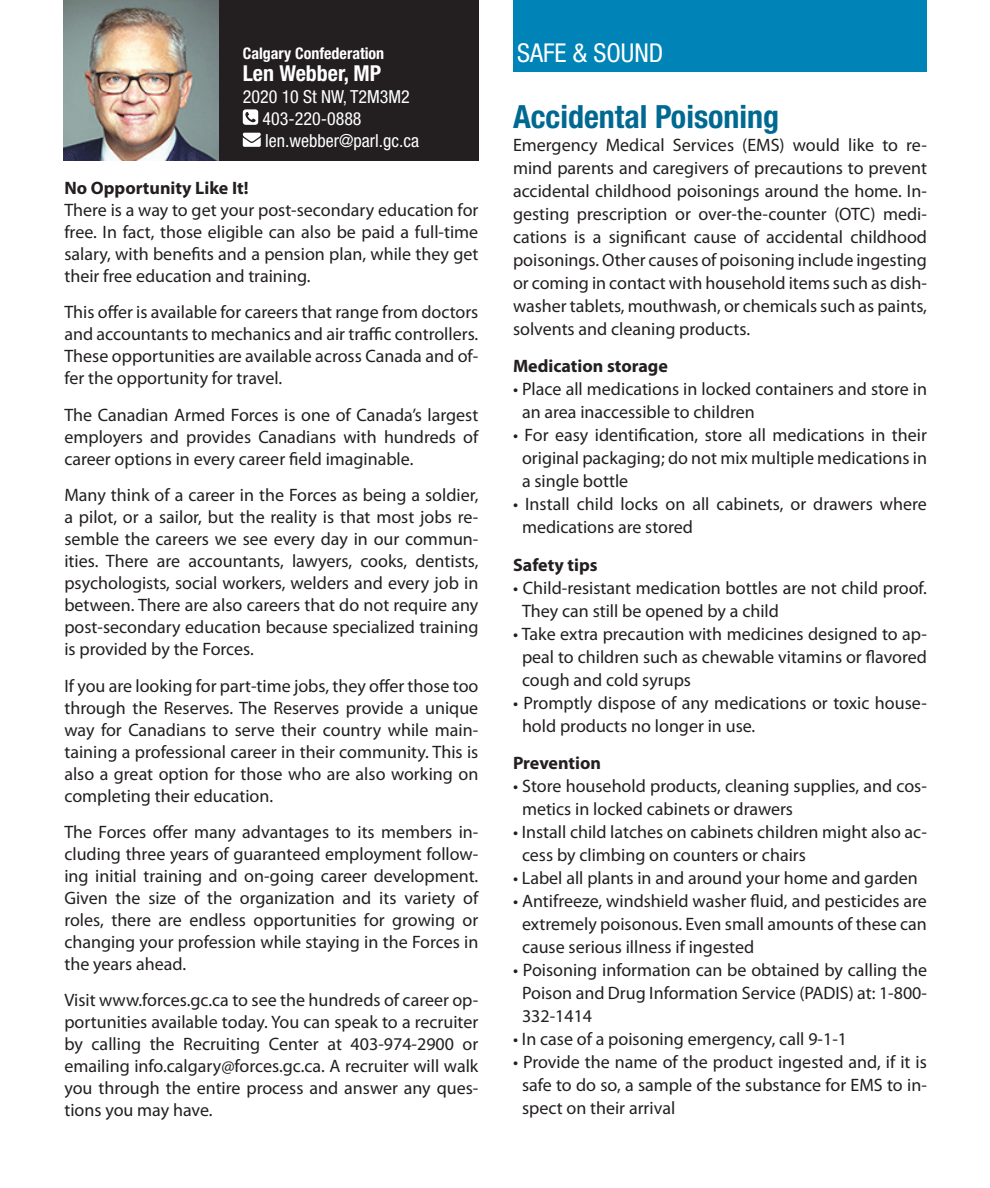
<style>
.page{position:relative;width:990px;height:1188px;background:#fff}
.page>*{position:absolute;margin:0;border:0;box-sizing:border-box;transform-origin:0 0}
.In_Around_title{font:700 condensed 32px "Helvetica Neue LT Std";color:#006991}
.t1{font:condensed 26px "Helvetica Neue LT Std";color:#fff}
.Body_text{font:700 condensed 22px "Helvetica Neue LT Std";color:#fff}
.Body_text-2{font:18px/22px "Myriad Pro";color:#231f20;text-align:justify}
.Body_text-3{font:condensed 18px "Helvetica Neue LT Std";color:#fff}
.Subhead{font:700 18px "Myriad Pro";color:#231f20}
.Library_subhead{font:700 18px "Myriad Pro";color:#231f20}
.Body_text-4{font:700 condensed 16px "Helvetica Neue LT Std";color:#fff}
</style>
<div class="page">
<div style="left:63px;top:0;width:415px;height:160px;background:#231f20"></div>
<svg style="left:243px;top:109px;width:15px;height:16px"></svg>
<svg style="left:243px;top:133px;width:18px;height:14px"></svg>
<img style="left:63px;top:0;width:155px;height:160px">
<div style="left:513px;top:0;width:414px;height:71px;background:#0083b6"></div>
<p class="Body_text-4" style="left:243px;top:43px;width:143px">Calgary Confederation</p>
<p class="Body_text" style="left:243px;top:60px;width:140px">Len Webber, MP</p>
<p class="Body_text-3" style="left:243px;top:86px;width:169px">2020 10 St NW, T2M3M2</p>
<p class="Body_text-3" style="left:263px;top:108px;width:101px">403-220-0888</p>
<p class="Body_text-3" style="left:265px;top:130px;width:155px">len.webber@parl.gc.ca</p>
<p class="Subhead" style="left:64px;top:176px;width:186px">No Opportunity Like It!</p>
<p class="Body_text-2" style="left:64px;top:199px;width:416px">There is a way to get your post-secondary education for free. In fact, those eligible can also be paid a full-time salary, with benefits and a pension plan, while they get their free education and training.</p>
<p class="Body_text-2" style="left:64px;top:301px;width:416px">This offer is available for careers that range from doctors and accountants to mechanics and air traffic controllers.<br>These opportunities are available across Canada and of&shy;fer the opportunity for travel.</p>
<p class="Body_text-2" style="left:64px;top:404px;width:416px">The Canadian Armed Forces is one of Canada’s largest employers and provides Canadians with hundreds of career options in every career field imaginable.</p>
<p class="Body_text-2" style="left:64px;top:484px;width:416px">Many think of a career in the Forces as being a soldier, a pilot, or a sailor, but the reality is that most jobs re&shy;semble the careers we see every day in our commun&shy;ities. There are accountants, lawyers, cooks, dentists, psychologists, social workers, welders and every job in between. There are also careers that do not require any post-secondary education because specialized training is provided by the Forces.</p>
<p class="Body_text-2" style="left:64px;top:674px;width:416px">If you are looking for part-time jobs, they offer those too through the Reserves. The Reserves provide a unique way for Canadians to serve their country while main&shy;taining a professional career in their community. This is also a great option for those who are also working on completing their education.</p>
<p class="Body_text-2" style="left:64px;top:821px;width:416px">The Forces offer many advantages to its members in&shy;cluding three years of guaranteed employment follow&shy;ing initial training and on-going career development.<br>Given the size of the organization and its variety of roles, there are endless opportunities for growing or changing your profession while staying in the Forces in the years ahead.</p>
<p class="Body_text-2" style="left:64px;top:989px;width:416px">Visit www.forces.gc.ca to see the hundreds of career op&shy;portunities available today. You can speak to a recruiter by calling the Recruiting Center at 403-974-2900 or emailing info.calgary@forces.gc.ca. A recruiter will walk you through the entire process and answer any ques&shy;tions you may have.</p>
<p class="t1" style="left:517px;top:38px;width:148px">SAFE &amp; SOUND</p>
<p class="In_Around_title" style="left:513px;top:97px;width:268px">Accidental Poisoning</p>
<p class="Body_text-2" style="left:513px;top:133px;width:416px;line-height:23px">Emergency Medical Services (EMS) would like to re&shy;mind parents and caregivers of precautions to prevent accidental childhood poisonings around the home. In&shy;gesting prescription or over-the-counter (OTC) medi&shy;cations is a significant cause of accidental childhood poisonings. Other causes of poisoning include ingesting or coming in contact with household items such as dish&shy;washer tablets, mouthwash, or chemicals such as paints, solvents and cleaning products.</p>
<p class="Subhead" style="left:513px;top:355px;width:156px">Medication storage</p>
<p class="Body_text-2" style="left:522px;top:378px;width:407px;line-height:23px;text-indent:-9px">• Place all medications in locked containers and store in an area inaccessible to children</p>
<p class="Body_text-2" style="left:522px;top:424px;width:407px;line-height:23px;text-indent:-9px">• For easy identification, store all medications in their original packaging; do not mix multiple medications in a single bottle</p>
<p class="Body_text-2" style="left:522px;top:493px;width:406px;line-height:23px;text-indent:-9px">• Install child locks on all cabinets, or drawers where medications are stored</p>
<p class="Library_subhead" style="left:513px;top:553px;width:86px">Safety tips</p>
<p class="Body_text-2" style="left:522px;top:576px;width:407px;line-height:23px;text-indent:-9px">• Child-resistant medication bottles are not child proof.<br>They can still be opened by a child</p>
<p class="Body_text-2" style="left:522px;top:622px;width:407px;line-height:23px;text-indent:-9px">• Take extra precaution with medicines designed to ap&shy;peal to children such as chewable vitamins or flavored cough and cold syrups</p>
<p class="Body_text-2" style="left:522px;top:691px;width:407px;line-height:23px;text-indent:-9px">• Promptly dispose of any medications or toxic house&shy;hold products no longer in use.</p>
<p class="Library_subhead" style="left:513px;top:751px;width:90px">Prevention</p>
<p class="Body_text-2" style="left:522px;top:774px;width:407px;line-height:23px;text-indent:-9px">• Store household products, cleaning supplies, and cos&shy;metics in locked cabinets or drawers</p>
<p class="Body_text-2" style="left:522px;top:820px;width:407px;line-height:23px;text-indent:-9px">• Install child latches on cabinets children might also ac&shy;cess by climbing on counters or chairs</p>
<p class="Body_text-2" style="left:513px;top:867px;width:406px">• Label all plants in and around your home and garden</p>
<p class="Body_text-2" style="left:522px;top:889px;width:407px;line-height:23px;text-indent:-9px">• Antifreeze, windshield washer fluid, and pesticides are extremely poisonous. Even small amounts of these can cause serious illness if ingested</p>
<p class="Body_text-2" style="left:522px;top:958px;width:407px;line-height:23px;text-indent:-9px">• Poisoning information can be obtained by calling the Poison and Drug Information Service (PADIS) at: 1-800- 332-1414</p>
<p class="Body_text-2" style="left:513px;top:1028px;width:336px">• In case of a poisoning emergency, call 9-1-1</p>
<p class="Body_text-2" style="left:522px;top:1050px;width:407px;line-height:23px;text-indent:-9px">• Provide the name of the product ingested and, if it is safe to do so, a sample of the substance for EMS to in&shy;spect on their arrival</p>
</div>
